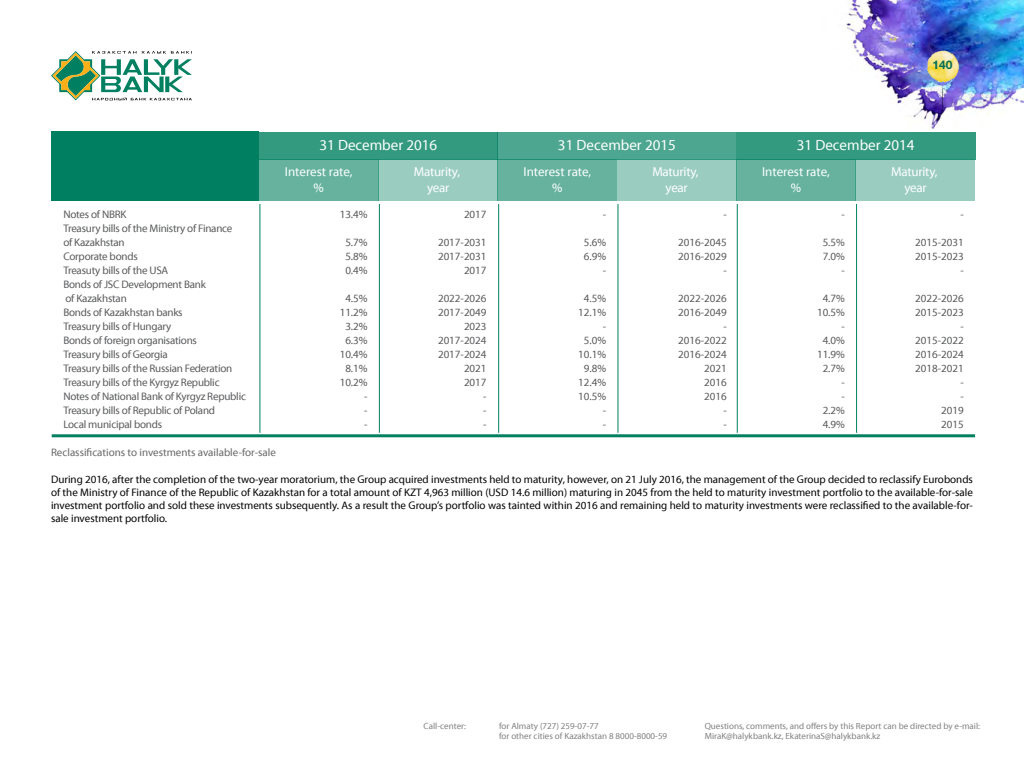
<style>
.page{position:relative;width:1024px;height:768px;background:#fff}
.page>*{position:absolute;margin:0;border:0;box-sizing:border-box;transform-origin:0 0}
.t1{font:15px "Myriad Pro Kaz";color:#fff}
.t2{font:13px/15.6px "Myriad Pro Kaz";letter-spacing:-.01em;color:#fff;text-align:center}
.t3{font:700 12px "Helvetica Neue Cyr";color:#006e59}
.t4{font:11px/13.2px "Myriad Pro Kaz";color:#000;text-align:justify}
.t5{font:11px/14px "Myriad Pro Kaz";letter-spacing:-.02em;color:#58595b;text-align:right}
.t6{font:11px/14px "Myriad Pro Kaz";color:#58595b;text-align:right}
.t7{font:11px "Myriad Pro Kaz";color:#666}
.t8{font:9px/10.8px "Myriad Pro Kaz";color:#808080}
</style>
<div class="page">
<img style="left:846px;top:0;width:178px;height:129px">
<img style="left:918px;top:48px;width:49px;height:37px">
<svg style="left:51px;top:51px;width:141px;height:49px"></svg>
<div style="left:259px;top:159px;width:119px;height:42px;background:#66b29f"></div>
<div style="left:52px;top:132px;width:207px;height:69px;background:#008060"></div>
<div style="left:378px;top:159px;width:120px;height:42px;background:#9accc0"></div>
<div style="left:259px;top:132px;width:239px;height:28px;background:#33997f"></div>
<div style="left:498px;top:159px;width:119px;height:42px;background:#66b29f"></div>
<div style="left:617px;top:159px;width:119px;height:42px;background:#9accc0"></div>
<div style="left:736px;top:159px;width:120px;height:42px;background:#66b29f"></div>
<div style="left:856px;top:159px;width:119px;height:42px;background:#9accc0"></div>
<div style="left:498px;top:132px;width:238px;height:28px;background:#4da690"></div>
<div style="left:736px;top:132px;width:239px;height:28px;background:#33997f"></div>
<hr style="left:259px;top:204px;width:1px;height:229px;background:#008060">
<hr style="left:379px;top:204px;width:1px;height:229px;background:#008060">
<hr style="left:498px;top:204px;width:1px;height:229px;background:#008060">
<hr style="left:617px;top:204px;width:1px;height:229px;background:#008060">
<hr style="left:737px;top:204px;width:1px;height:229px;background:#008060">
<hr style="left:856px;top:204px;width:1px;height:229px;background:#008060">
<hr style="left:52px;top:434px;width:923px;height:3px;background:#008060">
<svg style="left:942px;top:88px;width:1px;height:21px"></svg>
<p class="t3" style="left:932px;top:58px;width:22px">140</p>
<h1 class="t1" style="left:319px;top:136px;width:119px">31 December 2016</h1>
<h1 class="t1" style="left:558px;top:136px;width:119px">31 December 2015</h1>
<h1 class="t1" style="left:797px;top:136px;width:119px">31 December 2014</h1>
<p class="t2" style="left:414px;top:164px;width:48px">Maturity, year</p>
<p class="t2" style="left:523px;top:164px;width:69px">Interest rate, %</p>
<p class="t2" style="left:652px;top:164px;width:48px">Maturity, year</p>
<p class="t2" style="left:762px;top:164px;width:69px">Interest rate, %</p>
<p class="t2" style="left:891px;top:164px;width:48px">Maturity, year</p>
<p class="t5" style="left:603px;top:207px;width:5px">-</p>
<p class="t5" style="left:584px;top:235px;width:24px">5.6%<br>6.9% -</p>
<p class="t5" style="left:578px;top:291px;width:29px">4.5%<br>12.1% -<br>5.0%<br>10.1%<br>9.8%<br>12.4%<br>10.5% -<br>-</p>
<p class="t2" style="left:285px;top:164px;width:69px">Interest rate, %</p>
<p class="t5" style="left:63px;top:207px;width:184px;text-align:left">Notes of NBRK<br>Treasury bills of the Ministry of Finance<br>of Kazakhstan<br>Corporate bonds<br>Treasuty bills of the USA<br>Bonds of JSC Development Bank<br>of Kazakhstan<br>Bonds of Kazakhstan banks<br>Treasury bills of Hungary<br>Bonds of foreign organisations<br>Treasury bills of Georgia<br>Treasury bills of the Russian Federation<br>Treasury bills of the Kyrgyz Republic<br>Notes of National Bank of Kyrgyz Republic<br>Treasury bills of Republic of Poland<br>Local municipal bonds</p>
<p class="t5" style="left:340px;top:207px;width:29px">13.4%</p>
<p class="t5" style="left:464px;top:207px;width:24px">2017</p>
<p class="t6" style="left:438px;top:235px;width:50px">2017-2031<br>2017-2031<br>2017</p>
<p class="t6" style="left:438px;top:291px;width:50px">2022-2026<br>2017-2049<br>2023<br>2017-2024<br>2017-2024<br>2021<br>2017<br>-<br>-<br>-</p>
<p class="t5" style="left:723px;top:207px;width:5px">-</p>
<p class="t6" style="left:678px;top:235px;width:50px">2016-2045<br>2016-2029 -</p>
<p class="t6" style="left:678px;top:291px;width:50px">2022-2026<br>2016-2049 -<br>2016-2022<br>2016-2024<br>2021<br>2016<br>2016<br>-<br>-</p>
<p class="t5" style="left:842px;top:207px;width:5px">-</p>
<p class="t5" style="left:823px;top:235px;width:24px">5.5%<br>7.0% -</p>
<p class="t5" style="left:817px;top:291px;width:29px">4.7%<br>10.5% -<br>4.0%<br>11.9%<br>2.7% -<br>-<br>2.2%<br>4.9%</p>
<p class="t5" style="left:960px;top:207px;width:5px">-</p>
<p class="t6" style="left:915px;top:235px;width:50px">2015-2031<br>2015-2023 -</p>
<p class="t6" style="left:915px;top:291px;width:50px">2022-2026<br>2015-2023 -<br>2015-2022<br>2016-2024<br>2018-2021 -<br>-<br>2019<br>2015</p>
<p class="t5" style="left:345px;top:235px;width:24px;text-align:justify">5.7% 5.8% 0.4%</p>
<p class="t5" style="left:340px;top:291px;width:29px">4.5%<br>11.2%<br>3.2%<br>6.3%<br>10.4%<br>8.1%<br>10.2% -<br>-<br>-</p>
<p class="t7" style="left:51px;top:446px;width:226px">Reclassifications to investments available-for-sale</p>
<p class="t4" style="left:51px;top:472px;width:923px">During 2016, after the completion of the two-year moratorium, the Group acquired investments held to maturity, however, on 21 July 2016, the management of the Group decided to reclassify Eurobonds of the Ministry of Finance of the Republic of Kazakhstan for a total amount of KZT 4,963 million (USD 14.6 million) maturing in 2045 from the held to maturity investment portfolio to the available-for-sale investment portfolio and sold these investments subsequently. As a result the Group’s portfolio was tainted within 2016 and remaining held to maturity investments were reclassified to the available-for&shy;sale investment portfolio.</p>
<p class="t8" style="left:424px;top:720px;width:44px">Call-center:</p>
<p class="t8" style="left:499px;top:720px;width:170px">for Almaty (727) 259-07-77<br>for other cities of Kazakhstan 8 8000-8000-59</p>
<p class="t8" style="left:705px;top:720px;width:277px">Questions, comments, and offers by this Report can be directed by e-mail:<br>MiraK@halykbank.kz, EkaterinaS@halykbank.kz</p>
</div>
